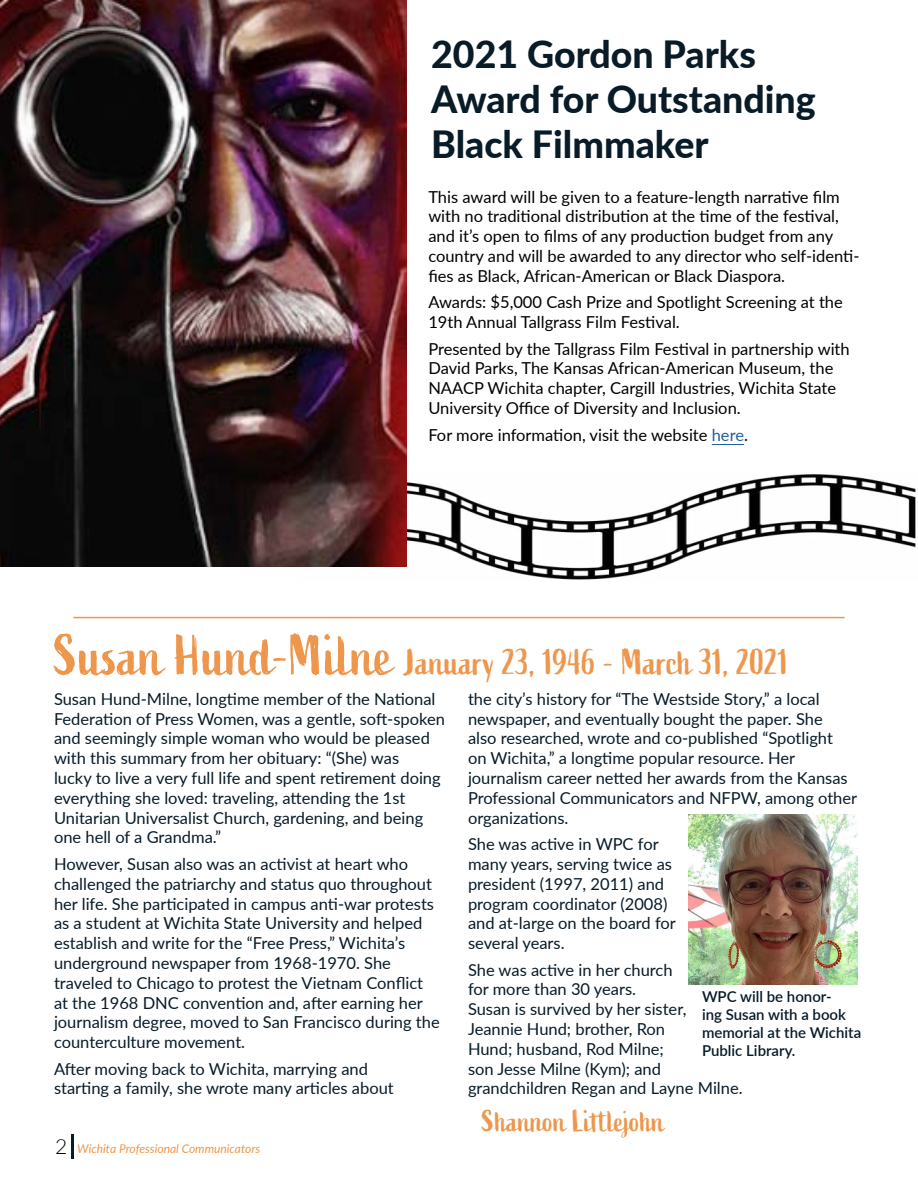
<style>
.page{position:relative;width:918px;height:1188px;background:#fff}
.page>*{position:absolute;margin:0;border:0;box-sizing:border-box;transform-origin:0 0}
.t1{font:800 37.5px/45px "Lato";color:#081b27}
.t2{font:36px "Active";color:#ed964c}
.t3{font:30px "Active";color:#ed964c}
.t4{font:16.5px/19.8px "Lato";color:#081b27}
.t5{font:16.5px/19.8px "Lato";color:#000}
.t6{font:600 15px/18px "Lato";color:#081b27}
.t7{font:italic 12px "Lato";color:#ed964c}
.s1{color:#215e9e}
.s2{font-size:57px}
.s3{font-weight:300;font-style:normal;font-size:21px;color:#000}
</style>
<div class="page">
<hr style="left:71px;top:1134px;width:2px;height:25px;background:#081b27">
<hr style="left:73px;top:617px;width:772px;height:1px;background:#ed964c">
<img style="left:406px;top:472px;width:512px;height:108px">
<hr style="left:712px;top:444px;width:32px;height:1px;background:#215e9e">
<img style="left:0;top:0;width:406px;height:567px">
<img style="left:688px;top:814px;width:169px;height:171px">
<h1 class="t1" style="left:431px;top:30px;width:386px">2021 Gordon Parks<br>Award for Outstanding<br>Black Filmmaker</h1>
<p class="t5" style="left:428px;top:186px;width:433px">This award will be given to a feature-length narrative film with no traditional distribution at the time of the festival, and it’s open to films of any production budget from any country and will be awarded to any director who self-identi&shy;fies as Black, African-American or Black Diaspora.</p>
<p class="t5" style="left:428px;top:292px;width:416px">Awards: $5,000 Cash Prize and Spotlight Screening at the<br>19th Annual Tallgrass Film Festival.</p>
<p class="t5" style="left:428px;top:338px;width:423px">Presented by the Tallgrass Film Festival in partnership with David Parks, The Kansas African-American Museum, the NAACP Wichita chapter, Cargill Industries, Wichita State University Office of Diversity and Inclusion.</p>
<p class="t5" style="left:428px;top:424px;width:321px">For more information, visit the website <span class="s1">here</span>.</p>
<h2 class="t2" style="left:54px;top:642px;width:736px"><span class="s2">Susan Hund-Milne</span> January 23, 1946 - March 31, 2021</h2>
<p class="t4" style="left:54px;top:688px;width:393px">Susan Hund-Milne, longtime member of the National Federation of Press Women, was a gentle, soft-spoken and seemingly simple woman who would be pleased with this summary from her obituary: “(She) was<br>lucky to live a very full life and spent retirement doing everything she loved: traveling, attending the 1st Unitarian Universalist Church, gardening, and being one hell of a Grandma.”</p>
<p class="t4" style="left:54px;top:853px;width:387px">However, Susan also was an activist at heart who challenged the patriarchy and status quo throughout her life. She participated in campus anti-war protests as a student at Wichita State University and helped establish and write for the “Free Press,” Wichita’s underground newspaper from 1968-1970. She traveled to Chicago to protest the Vietnam Conflict at the 1968 DNC convention and, after earning her journalism degree, moved to San Francisco during the counterculture movement.</p>
<p class="t4" style="left:54px;top:1058px;width:341px">After moving back to Wichita, marrying and starting a family, she wrote many articles about</p>
<p class="t7" style="left:55px;top:1140px;width:207px"><span class="s3">2</span> Wichita Professional Communicators</p>
<p class="t4" style="left:468px;top:688px;width:391px">the city’s history for “The Westside Story,” a local newspaper, and eventually bought the paper. She<br>also researched, wrote and co-published “Spotlight<br>on Wichita,” a longtime popular resource. Her journalism career netted her awards from the Kansas Professional Communicators and NFPW, among other organizations.</p>
<p class="t4" style="left:468px;top:834px;width:209px">She was active in WPC for many years, serving twice as president (1997, 2011) and program coordinator (2008) and at-large on the board for several years.</p>
<p class="t4" style="left:468px;top:959px;width:276px">She was active in her church<br>for more than 30 years.<br>Susan is survived by her sister,<br>Jeannie Hund; brother, Ron<br>Hund; husband, Rod Milne;<br>son Jesse Milne (Kym); and grandchildren Regan and Layne Milne.</p>
<p class="t6" style="left:702px;top:987px;width:161px">WPC will be honor-<br>ing Susan with a book memorial at the Wichita<br>Public Library.</p>
<h3 class="t3" style="left:482px;top:1104px;width:184px">Shannon Littlejohn</h3>
</div>
